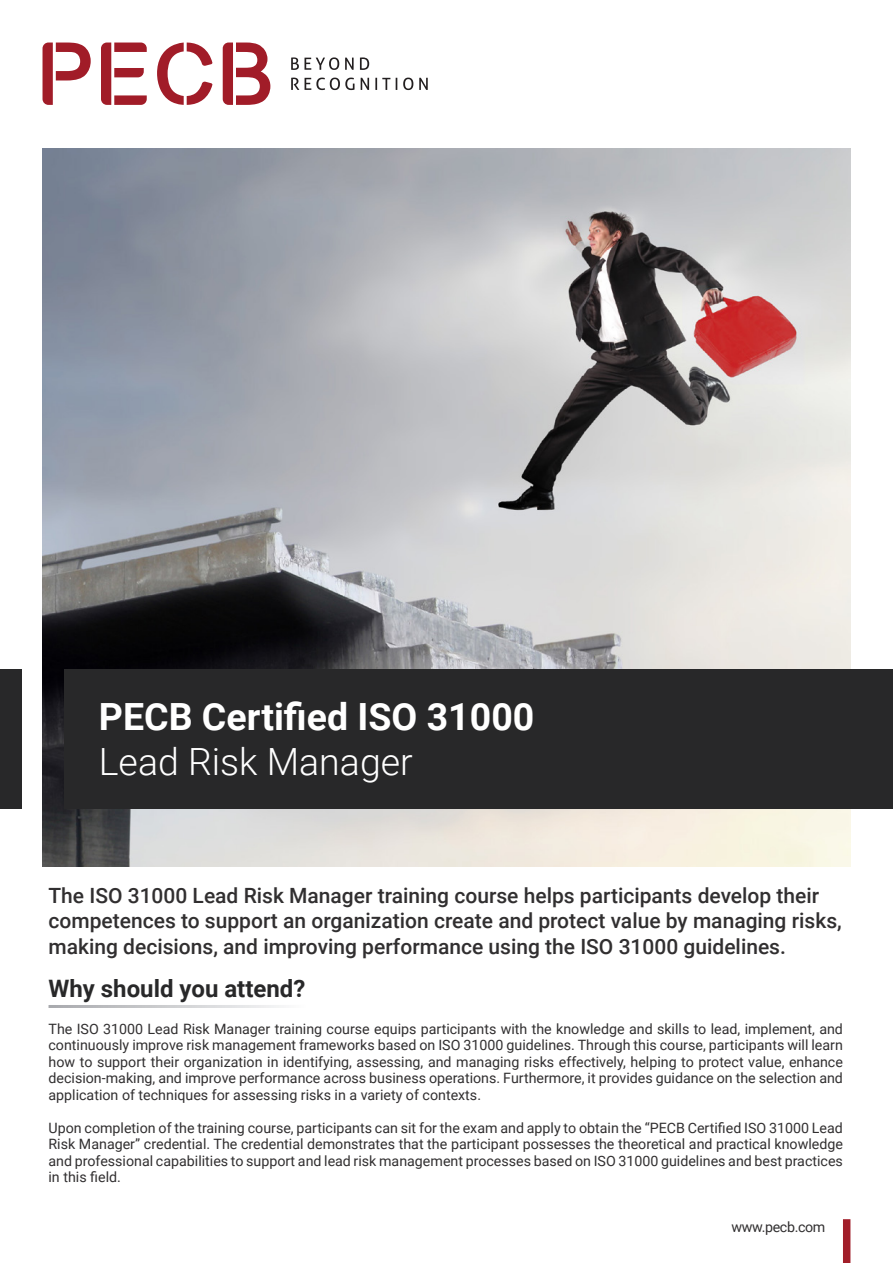
<style>
.page{position:relative;width:893px;height:1263px;background:#fff}
.page>*{position:absolute;margin:0;border:0;box-sizing:border-box;transform-origin:0 0}
.t1{font:700 37.5px "Roboto";color:#fff}
.t2{font:300 37.5px "Roboto";color:#fff}
.t3{font:700 24px "Roboto";color:#282829}
.t4{font:500 21px/25.2px "Roboto";color:#312f30}
.Bullet_Points{font:14.25px/16.5px "Roboto";color:#312f30;text-align:justify}
.Bullet_Points-2{font:14.25px "Roboto";letter-spacing:-.025em;color:#312f30}
</style>
<div class="page">
<img style="left:43px;top:149px;width:807px;height:717px">
<div style="left:65px;top:669px;width:828px;height:140px;background:#282829"></div>
<div style="left:0;top:669px;width:21px;height:140px;background:#282829"></div>
<div style="left:843px;top:1219px;width:7px;height:44px;background:#a11e29"></div>
<svg style="left:43px;top:43px;width:48px;height:62px"></svg>
<svg style="left:101px;top:43px;width:46px;height:62px"></svg>
<svg style="left:157px;top:43px;width:55px;height:62px"></svg>
<svg style="left:223px;top:43px;width:47px;height:62px"></svg>
<svg style="left:291px;top:57px;width:48px;height:13px"></svg>
<svg style="left:345px;top:58px;width:9px;height:12px"></svg>
<svg style="left:360px;top:57px;width:9px;height:13px"></svg>
<svg style="left:291px;top:78px;width:8px;height:12px"></svg>
<svg style="left:305px;top:78px;width:49px;height:12px"></svg>
<svg style="left:361px;top:78px;width:8px;height:12px"></svg>
<svg style="left:375px;top:78px;width:15px;height:12px"></svg>
<svg style="left:396px;top:78px;width:1px;height:12px"></svg>
<svg style="left:403px;top:78px;width:10px;height:12px"></svg>
<svg style="left:419px;top:78px;width:9px;height:12px"></svg>
<p class="t1" style="left:99px;top:690px;width:437px">PECB Certified ISO 31000</p>
<p class="t2" style="left:99px;top:735px;width:315px">Lead Risk Manager</p>
<p class="t4" style="left:49px;top:882px;width:795px">The ISO 31000 Lead Risk Manager training course helps participants develop their competences to support an organization create and protect value by managing risks, making decisions, and improving performance using the ISO 31000 guidelines.</p>
<p class="t3" style="left:49px;top:972px;width:258px">Why should you attend?</p>
<p class="Bullet_Points" style="left:49px;top:1020px;width:796px">The ISO 31000 Lead Risk Manager training course equips participants with the knowledge and skills to lead, implement, and continuously improve risk management frameworks based on ISO 31000 guidelines. Through this course, participants will learn how to support their organization in identifying, assessing, and managing risks effectively, helping to protect value, enhance decision-making, and improve performance across business operations. Furthermore, it provides guidance on the selection and application of techniques for assessing risks in a variety of contexts.</p>
<p class="Bullet_Points" style="left:49px;top:1119px;width:796px">Upon completion of the training course, participants can sit for the exam and apply to obtain the “PECB Certified ISO 31000 Lead Risk Manager” credential. The credential demonstrates that the participant possesses the theoretical and practical knowledge and professional capabilities to support and lead risk management processes based on ISO 31000 guidelines and best practices in this field.</p>
<p class="Bullet_Points-2" style="left:731px;top:1217px;width:95px">www.pecb.com</p>
</div>
